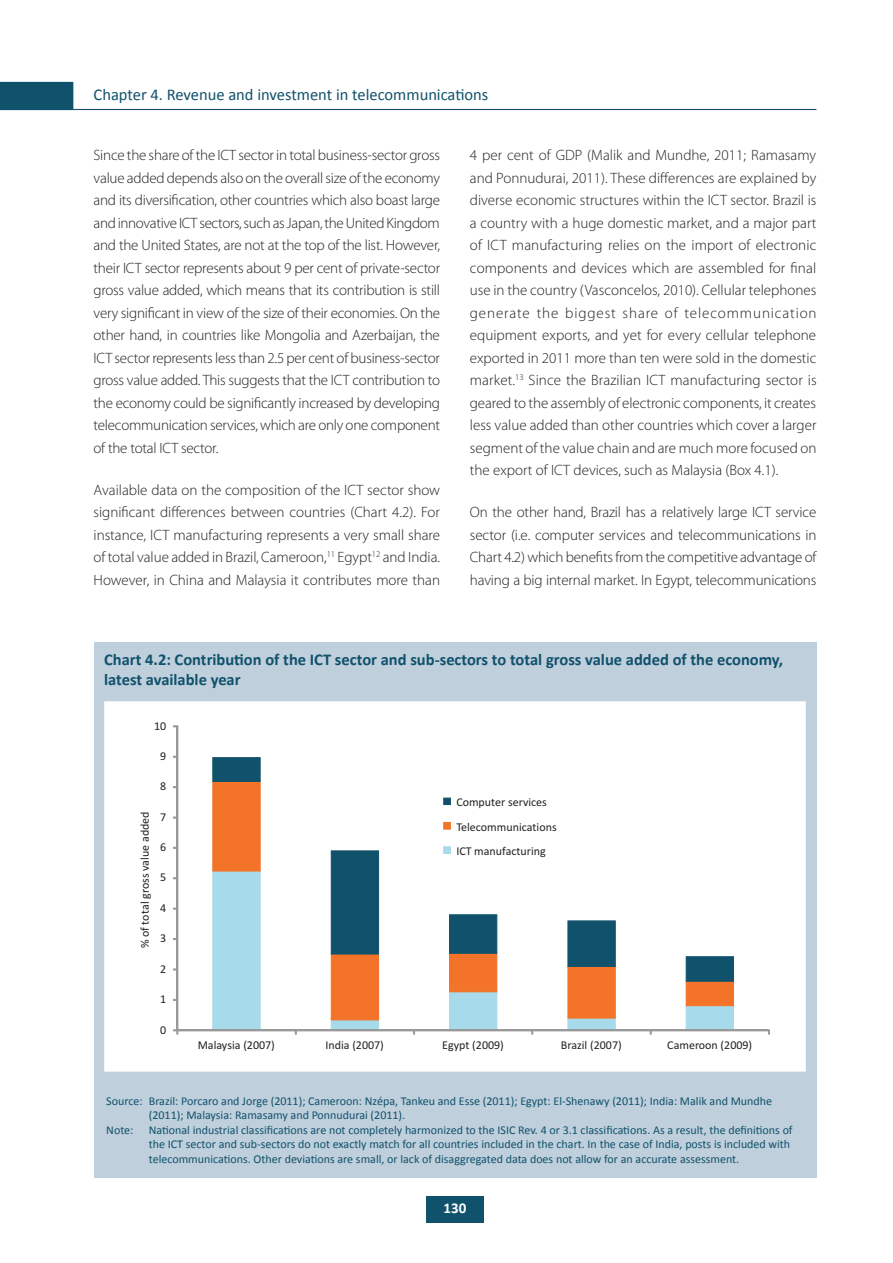
<style>
.page{position:relative;width:893px;height:1263px;background:#fff}
.page>*{position:absolute;margin:0;border:0;box-sizing:border-box;transform-origin:0 0}
.t1{font:700 16.5px/19.8px "Calibri";color:#10516b}
.t2{font:16.5px "Calibri";color:#10516b}
.t3{font:300 15px/22.5px "Myriad Pro";letter-spacing:-.005em;color:#231f20;text-align:justify}
.t4{font:700 15px "Calibri";color:#fff}
.t5{font:12px/14.4px "Calibri";color:#10516b}
.t6{font:12px/24.3px "Calibri";color:#231f20}
</style>
<div class="page">
<div style="left:426px;top:1196px;width:58px;height:26px;background:#10516b"></div>
<hr style="left:0;top:109px;width:816px;height:1px;background:#10516b">
<div style="left:0;top:82px;width:73px;height:27px;background:#10516b"></div>
<div style="left:94px;top:642px;width:722px;height:536px;background:#bfcfdc"></div>
<div style="left:104px;top:701px;width:702px;height:370px;background:#fff;border:2px solid #fff"></div>
<div style="left:686px;top:1005px;width:48px;height:26px;background:#a7daea;border:1px solid #a7daea"></div>
<svg style="left:212px;top:1021px;width:404px;height:9px"></svg>
<div style="left:686px;top:981px;width:48px;height:25px;background:#f37328;border:1px solid #f37328"></div>
<svg style="left:212px;top:967px;width:404px;height:54px"></svg>
<div style="left:686px;top:956px;width:48px;height:26px;background:#10516b;border:1px solid #10516b"></div>
<svg style="left:212px;top:757px;width:404px;height:210px"></svg>
<div style="left:177px;top:726px;width:1px;height:304px;border:1px solid #989999"></div>
<div style="left:177px;top:1030px;width:592px;height:1px;border:1px solid #989999"></div>
<svg style="left:173px;top:1030px;width:5px;height:4px"></svg>
<div style="left:443px;top:798px;width:8px;height:7px;background:#10516b;border:1px solid #10516b"></div>
<div style="left:443px;top:822px;width:8px;height:7px;background:#f37328;border:1px solid #f37328"></div>
<div style="left:443px;top:846px;width:8px;height:8px;background:#a7daea;border:1px solid #a7daea"></div>
<p class="t2" style="left:94px;top:84px;width:396px">Chapter 4. Revenue and investment in telecommunications</p>
<p class="t3" style="left:94px;top:144px;width:348px">Since the share of the ICT sector in total business-sector gross value added depends also on the overall size of the economy and its diversification, other countries which also boast large and innovative ICT sectors, such as Japan, the United Kingdom and the United States, are not at the top of the list. However, their ICT sector represents about 9 per cent of private-sector gross value added, which means that its contribution is still very significant in view of the size of their economies. On the other hand, in countries like Mongolia and Azerbaijan, the ICT sector represents less than 2.5 per cent of business-sector gross value added. This suggests that the ICT contribution to the economy could be significantly increased by developing telecommunication services, which are only one component of the total ICT sector.</p>
<p class="t3" style="left:94px;top:478px;width:348px">Available data on the composition of the ICT sector show significant differences between countries (Chart 4.2). For instance, ICT manufacturing represents a very small share of total value added in Brazil, Cameroon,<sup>11</sup> Egypt<sup>12</sup> and India.<br>However, in China and Malaysia it contributes more than</p>
<p class="t3" style="left:470px;top:144px;width:348px">4 per cent of GDP (Malik and Mundhe, 2011; Ramasamy and Ponnudurai, 2011). These differences are explained by diverse economic structures within the ICT sector. Brazil is a country with a huge domestic market, and a major part of ICT manufacturing relies on the import of electronic components and devices which are assembled for final use in the country (Vasconcelos, 2010). Cellular telephones generate the biggest share of telecommunication equipment exports, and yet for every cellular telephone exported in 2011 more than ten were sold in the domestic market.<sup>13</sup> Since the Brazilian ICT manufacturing sector is geared to the assembly of electronic components, it creates less value added than other countries which cover a larger segment of the value chain and are much more focused on the export of ICT devices, such as Malaysia (Box 4.1).</p>
<p class="t3" style="left:470px;top:501px;width:348px">On the other hand, Brazil has a relatively large ICT service sector (i.e. computer services and telecommunications in Chart 4.2) which benefits from the competitive advantage of having a big internal market. In Egypt, telecommunications</p>
<p class="t1" style="left:104px;top:650px;width:680px">Chart 4.2: Contribution of the ICT sector and sub-sectors to total gross value added of the economy, latest available year</p>
<p class="t6" style="left:154px;top:714px;width:14px">10</p>
<p class="t6" style="left:160px;top:745px;width:8px">9</p>
<p class="t6" style="left:134px;top:948px;width:138px;rotate:-90deg">% of total gross value added</p>
<p class="t6" style="left:160px;top:775px;width:8px">8</p>
<p class="t6" style="left:160px;top:805px;width:8px">7</p>
<p class="t6" style="left:160px;top:836px;width:8px">6</p>
<p class="t6" style="left:160px;top:866px;width:8px">5</p>
<p class="t6" style="left:160px;top:897px;width:8px">4</p>
<p class="t6" style="left:160px;top:927px;width:8px">3</p>
<p class="t6" style="left:160px;top:957px;width:8px">2</p>
<p class="t6" style="left:160px;top:988px;width:8px">1</p>
<p class="t6" style="left:160px;top:1018px;width:8px">0</p>
<p class="t6" style="left:456px;top:791px;width:102px">Computer services<br>Telecommunications<br>ICT manufacturing</p>
<p class="t6" style="left:198px;top:1034px;width:79px">Malaysia (2007)</p>
<p class="t6" style="left:325px;top:1034px;width:60px">India (2007)</p>
<p class="t6" style="left:442px;top:1034px;width:63px">Egypt (2009)</p>
<p class="t6" style="left:561px;top:1034px;width:62px">Brazil (2007)</p>
<p class="t6" style="left:667px;top:1034px;width:86px">Cameroon (2009)</p>
<p class="t5" style="left:106px;top:1094px;width:667px">Source: Brazil: Porcaro and Jorge (2011); Cameroon: Nzépa, Tankeu and Esse (2011); Egypt: El-Shenawy (2011); India: Malik and Mundhe</p>
<p class="t5" style="left:149px;top:1108px;width:258px">(2011); Malaysia: Ramasamy and Ponnudurai (2011).</p>
<p class="t5" style="left:106px;top:1123px;width:29px">Note:</p>
<p class="t5" style="left:149px;top:1123px;width:645px">National industrial classifications are not completely harmonized to the ISIC Rev. 4 or 3.1 classifications. As a result, the definitions of the ICT sector and sub-sectors do not exactly match for all countries included in the chart. In the case of India, posts is included with telecommunications. Other deviations are small, or lack of disaggregated data does not allow for an accurate assessment.</p>
<p class="t4" style="left:444px;top:1198px;width:24px">130</p>
</div>
